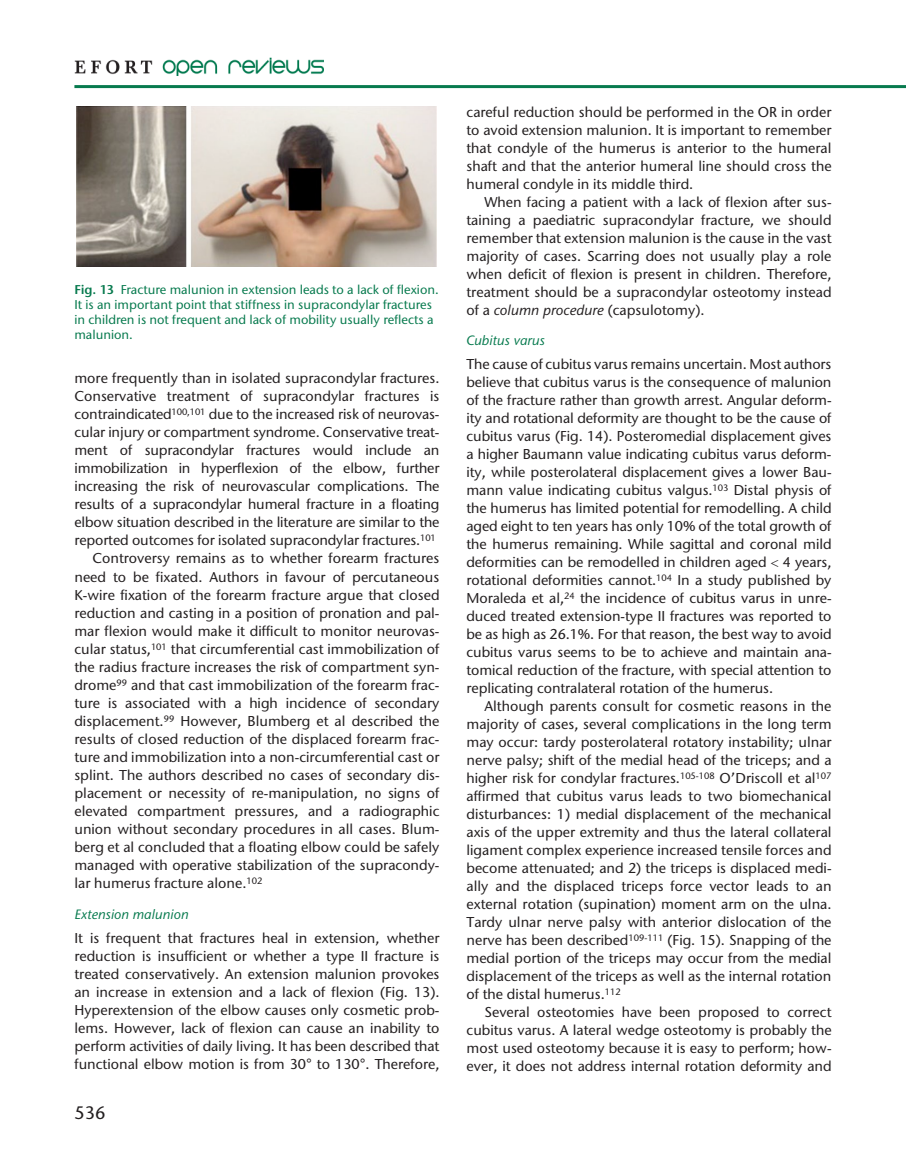
<style>
.page{position:relative;width:906px;height:1170px;background:#fff}
.page>*{position:absolute;margin:0;border:0;box-sizing:border-box;transform-origin:0 0}
.t1{font:500 18px "Stone Sans ITC Pro";color:#231f20}
.t2{font:500 14.25px/18px "Stone Sans ITC Pro";color:#231f20;text-align:justify}
.t3{font:italic 500 13.5px "Stone Sans ITC Pro";color:#077a4e}
.t4{font:500 12.75px/15px "Stone Sans ITC Pro";color:#077a4e}
.s1{font-weight:600}
.s2{font-style:italic}
</style>
<div class="page">
<img style="left:74px;top:57px;width:250px;height:19px">
<hr style="left:74px;top:85px;width:832px;height:3px;background:#077a4e">
<img style="left:77px;top:106px;width:360px;height:161px">
<p class="t4" style="left:74px;top:282px;width:366px"><span class="s1">Fig. 13</span> Fracture malunion in extension leads to a lack of flexion.<br>It is an important point that stiffness in supracondylar fractures in children is not frequent and lack of mobility usually reflects a malunion.</p>
<p class="t2" style="left:74px;top:369px;width:366px">more frequently than in isolated supracondylar fractures.</p>
<p class="t2" style="left:74px;top:387px;width:366px">Conservative treatment of supracondylar fractures is</p>
<p class="t2" style="left:74px;top:405px;width:366px">contraindicated<sup>100,101</sup> due to the increased risk of neurovas-</p>
<p class="t2" style="left:74px;top:423px;width:366px">cular injury or compartment syndrome. Conservative treat-</p>
<p class="t2" style="left:74px;top:441px;width:366px">ment of supracondylar fractures would include an</p>
<p class="t2" style="left:74px;top:459px;width:366px">immobilization in hyperflexion of the elbow, further</p>
<p class="t2" style="left:74px;top:477px;width:366px">increasing the risk of neurovascular complications. The</p>
<p class="t2" style="left:74px;top:495px;width:366px">results of a supracondylar humeral fracture in a floating</p>
<p class="t2" style="left:74px;top:513px;width:366px">elbow situation described in the literature are similar to the</p>
<p class="t2" style="left:74px;top:531px;width:363px">reported outcomes for isolated supracondylar fractures.<sup>101</sup></p>
<p class="t2" style="left:92px;top:549px;width:348px">Controversy remains as to whether forearm fractures</p>
<p class="t2" style="left:74px;top:567px;width:366px">need to be fixated. Authors in favour of percutaneous</p>
<p class="t2" style="left:74px;top:585px;width:366px">K-wire fixation of the forearm fracture argue that closed</p>
<p class="t2" style="left:74px;top:603px;width:366px">reduction and casting in a position of pronation and pal-</p>
<p class="t2" style="left:74px;top:621px;width:366px">mar flexion would make it difficult to monitor neurovas-</p>
<p class="t2" style="left:74px;top:639px;width:366px">cular status,<sup>101</sup> that circumferential cast immobilization of</p>
<p class="t2" style="left:74px;top:657px;width:366px">the radius fracture increases the risk of compartment syn-</p>
<p class="t2" style="left:74px;top:675px;width:366px">drome<sup>99</sup> and that cast immobilization of the forearm frac-</p>
<p class="t2" style="left:74px;top:693px;width:366px">ture is associated with a high incidence of secondary</p>
<p class="t2" style="left:74px;top:711px;width:366px">displacement.<sup>99</sup> However, Blumberg et al described the</p>
<p class="t2" style="left:74px;top:729px;width:366px">results of closed reduction of the displaced forearm frac-</p>
<p class="t2" style="left:74px;top:747px;width:366px">ture and immobilization into a non-circumferential cast or</p>
<p class="t2" style="left:74px;top:765px;width:366px">splint. The authors described no cases of secondary dis-</p>
<p class="t2" style="left:74px;top:783px;width:366px">placement or necessity of re-manipulation, no signs of</p>
<p class="t2" style="left:74px;top:801px;width:366px">elevated compartment pressures, and a radiographic</p>
<p class="t2" style="left:74px;top:819px;width:366px">union without secondary procedures in all cases. Blum-</p>
<p class="t2" style="left:74px;top:837px;width:366px">berg et al concluded that a floating elbow could be safely</p>
<p class="t2" style="left:74px;top:855px;width:366px">managed with operative stabilization of the supracondy-</p>
<p class="t2" style="left:74px;top:873px;width:189px">lar humerus fracture alone.<sup>102</sup></p>
<p class="t3" style="left:74px;top:906px;width:116px">Extension malunion</p>
<p class="t2" style="left:74px;top:929px;width:366px">It is frequent that fractures heal in extension, whether reduction is insufficient or whether a type II fracture is treated conservatively. An extension malunion provokes an increase in extension and a lack of flexion (Fig. 13).<br>Hyperextension of the elbow causes only cosmetic prob&shy;lems. However, lack of flexion can cause an inability to perform activities of daily living. It has been described that functional elbow motion is from 30° to 130°. Therefore,</p>
<p class="t1" style="left:74px;top:1101px;width:32px">536</p>
<p class="t2" style="left:466px;top:103px;width:366px">careful reduction should be performed in the OR in order to avoid extension malunion. It is important to remember that condyle of the humerus is anterior to the humeral shaft and that the anterior humeral line should cross the humeral condyle in its middle third.</p>
<p class="t2" style="left:466px;top:193px;width:366px;text-indent:18px">When facing a patient with a lack of flexion after sus&shy;taining a paediatric supracondylar fracture, we should remember that extension malunion is the cause in the vast majority of cases. Scarring does not usually play a role when deficit of flexion is present in children. Therefore, treatment should be a supracondylar osteotomy instead of a <span class="s2">column procedure</span> (capsulotomy).</p>
<p class="t3" style="left:466px;top:332px;width:80px">Cubitus varus</p>
<p class="t2" style="left:466px;top:355px;width:366px">The cause of cubitus varus remains uncertain. Most authors believe that cubitus varus is the consequence of malunion of the fracture rather than growth arrest. Angular deform&shy;ity and rotational deformity are thought to be the cause of cubitus varus (Fig. 14). Posteromedial displacement gives a higher Baumann value indicating cubitus varus deform&shy;ity, while posterolateral displacement gives a lower Bau&shy;mann value indicating cubitus valgus.<sup>103</sup> Distal physis of the humerus has limited potential for remodelling. A child aged eight to ten years has only 10% of the total growth of the humerus remaining. While sagittal and coronal mild deformities can be remodelled in children aged 4 years, rotational deformities cannot.<sup>104</sup> In a study published by Moraleda et al,<sup>24</sup> the incidence of cubitus varus in unre&shy;duced treated extension-type II fractures was reported to be as high as 26.1%. For that reason, the best way to avoid cubitus varus seems to be to achieve and maintain ana&shy;tomical reduction of the fracture, with special attention to replicating contralateral rotation of the humerus.</p>
<p class="t2" style="left:466px;top:697px;width:366px;text-indent:18px">Although parents consult for cosmetic reasons in the majority of cases, several complications in the long term may occur: tardy posterolateral rotatory instability; ulnar nerve palsy; shift of the medial head of the triceps; and a higher risk for condylar fractures.<sup>105-108</sup> O’Driscoll et al<sup>107 </sup>affirmed that cubitus varus leads to two biomechanical disturbances: 1) medial displacement of the mechanical axis of the upper extremity and thus the lateral collateral ligament complex experience increased tensile forces and become attenuated; and 2) the triceps is displaced medi&shy;ally and the displaced triceps force vector leads to an external rotation (supination) moment arm on the ulna.<br>Tardy ulnar nerve palsy with anterior dislocation of the nerve has been described<sup>109-111</sup> (Fig. 15). Snapping of the medial portion of the triceps may occur from the medial displacement of the triceps as well as the internal rotation of the distal humerus.<sup>112</sup></p>
<p class="t2" style="left:466px;top:1003px;width:366px;text-indent:18px">Several osteotomies have been proposed to correct cubitus varus. A lateral wedge osteotomy is probably the most used osteotomy because it is easy to perform; how&shy;ever, it does not address internal rotation deformity and</p>
</div>
